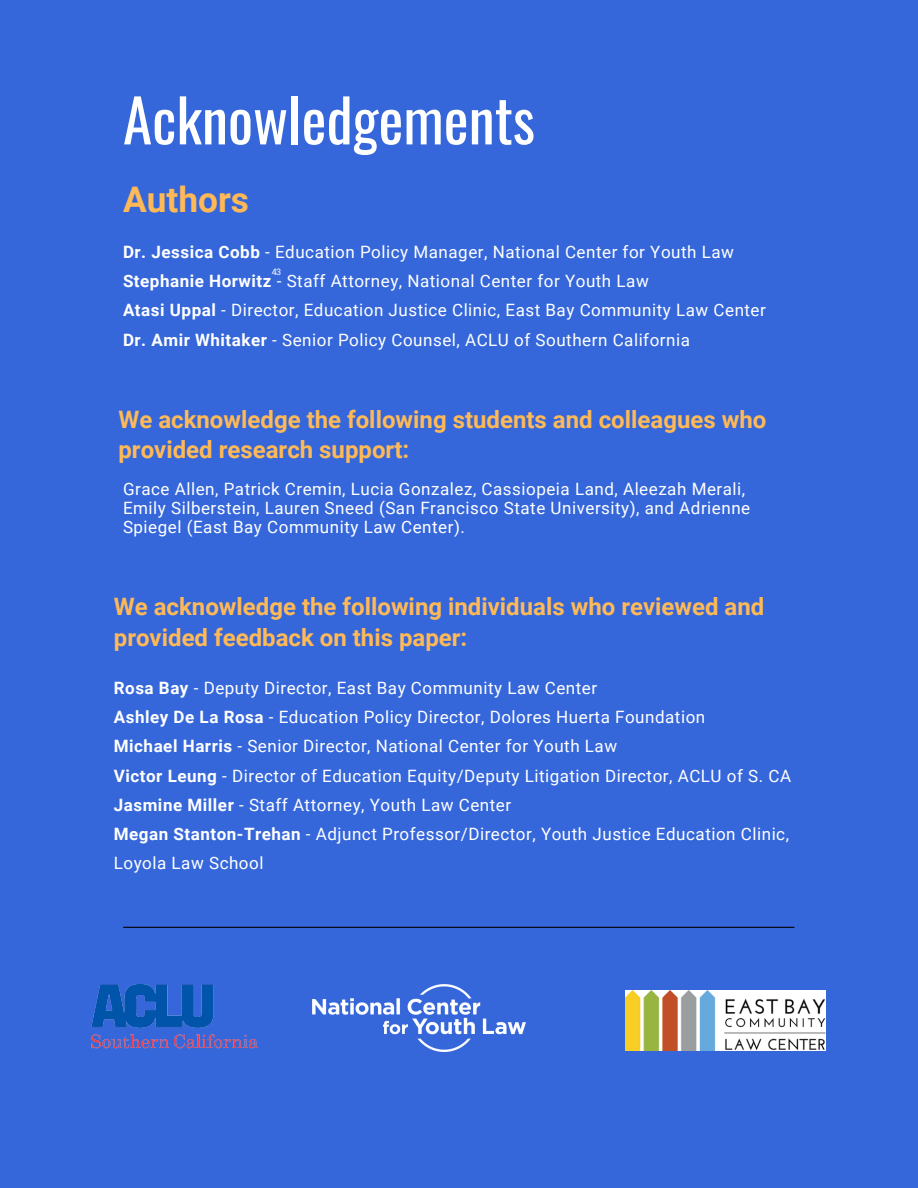
<style>
.page{position:relative;width:918px;height:1188px;background:#3567db}
.page>*{position:absolute;margin:0;border:0;box-sizing:border-box;transform-origin:0 0}
.t1{font:59.25px "Oswald";color:#fff}
.t2{font:700 35.25px "Roboto";color:#ffb956}
.t3{font:700 24px/30.3px "Roboto";color:#ffb956}
.t4{font:16.95px/29.2px "Roboto";letter-spacing:.03em;color:#fff}
.t5{font:9px "Roboto";color:#fff}
.s1{font-weight:700}
</style>
<div class="page">
<hr style="left:124px;top:927px;width:670px;height:1px;background:#000">
<img style="left:312px;top:984px;width:214px;height:68px">
<img style="left:92px;top:984px;width:165px;height:65px">
<img style="left:626px;top:990px;width:200px;height:61px">
<h1 class="t1" style="left:123px;top:74px;width:414px">Acknowledgements</h1>
<h2 class="t2" style="left:123px;top:179px;width:128px">Authors</h2>
<p class="t4" style="left:123px;top:237px;width:644px"><span class="s1">Dr. Jessica Cobb</span> - Education Policy Manager, National Center for Youth Law <span class="s1">Stephanie Horwitz</span> - Staff Attorney, National Center for Youth Law<br><span class="s1">Atasi Uppal</span> - Director, Education Justice Clinic, East Bay Community Law Center <span class="s1">Dr. Amir Whitaker</span> - Senior Policy Counsel, ACLU of Southern California</p>
<p class="t5" style="left:272px;top:266px;width:11px">43</p>
<h3 class="t3" style="left:118px;top:404px;width:649px">We acknowledge the following students and colleagues who provided research support:</h3>
<p class="t4" style="left:123px;top:479px;width:629px;line-height:19.2px">Grace Allen, Patrick Cremin, Lucia Gonzalez, Cassiopeia Land, Aleezah Merali,<br>Emily Silberstein, Lauren Sneed (San Francisco State University), and Adrienne<br>Spiegel (East Bay Community Law Center).</p>
<h3 class="t3" style="left:114px;top:592px;width:652px">We acknowledge the following individuals who reviewed and provided feedback on this paper:</h3>
<p class="t4" style="left:114px;top:673px;width:679px"><span class="s1">Rosa Bay</span> - Deputy Director, East Bay Community Law Center<br><span class="s1">Ashley De La Rosa</span> - Education Policy Director, Dolores Huerta Foundation<br><span class="s1">Michael Harris</span> - Senior Director, National Center for Youth Law<br><span class="s1">Victor Leung</span> - Director of Education Equity/Deputy Litigation Director, ACLU of S. CA <span class="s1">Jasmine Miller</span> - Staff Attorney, Youth Law Center<br><span class="s1">Megan Stanton-Trehan</span> - Adjunct Professor/Director, Youth Justice Education Clinic, Loyola Law School</p>
</div>
